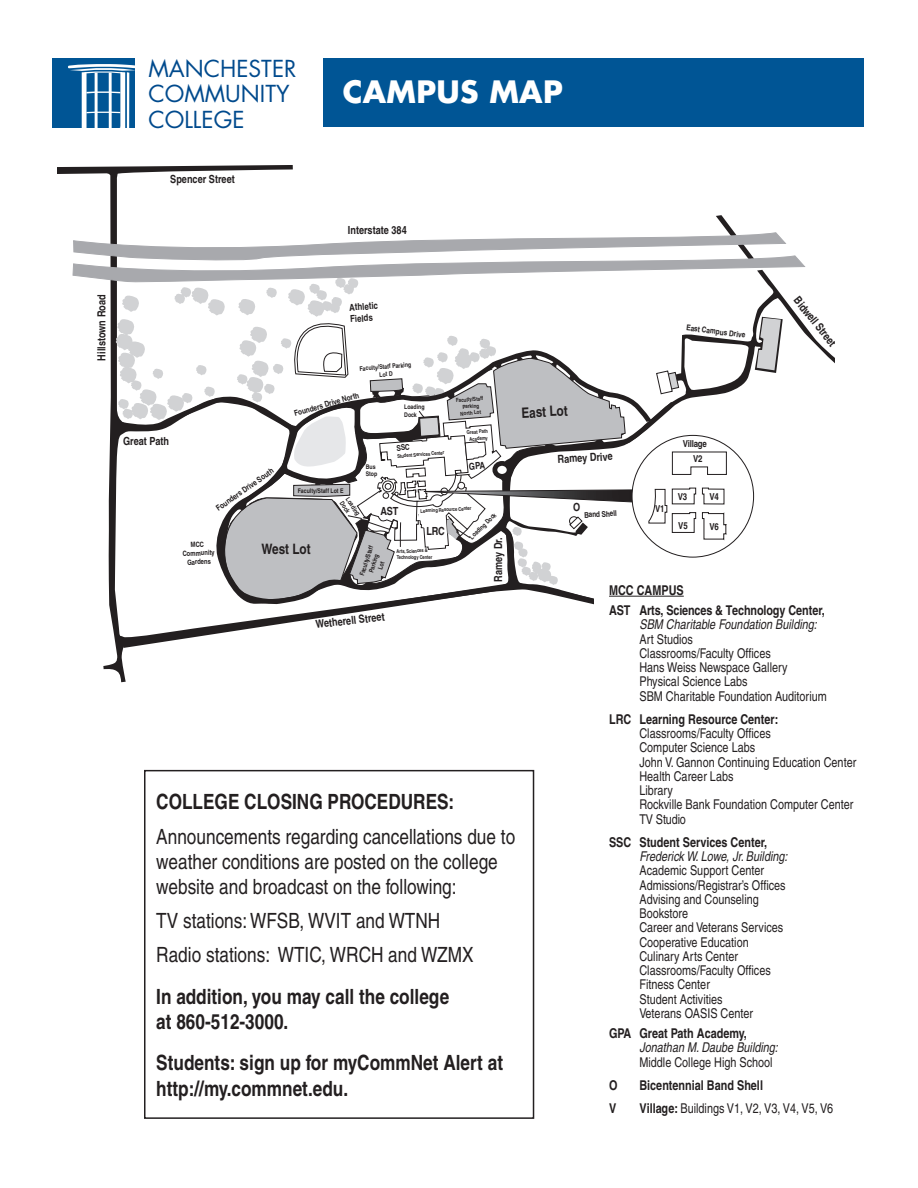
<style>
.page{position:relative;width:918px;height:1188px;background:#fff}
.page>*{position:absolute;margin:0;border:0;box-sizing:border-box;transform-origin:0 0}
.t1{font:700 30px "Futura";letter-spacing:.01em;color:#fff}
.t2{font:22.8px/25.7px "Futura";color:#004a8d}
.t3{font:condensed 21px/25.2px "Helvetica";color:#231f20}
.t4{font:700 condensed 21px/25.2px "Helvetica";color:#231f20}
.t5{font:700 condensed 14.4px "Helvetica";color:#231f20}
.t6{font:condensed 13.5px/14.2px "Helvetica";color:#231f20}
.t7{font:italic condensed 13.5px/14.2px "Helvetica";color:#231f20}
.t8{font:700 condensed 13.5px "Helvetica";color:#231f20}
.t9{font:700 condensed 11.25px "Helvetica";color:#231f20}
.t10{font:700 condensed 11.1px "Helvetica";color:#231f20}
.t11{font:700 condensed 9.6px/11.6px "Helvetica";letter-spacing:-.02em;color:#231f20}
.t12{font:700 condensed 7.95px "Helvetica";color:#231f20}
.t13{font:700 condensed 7.2px/8.9px "Helvetica";color:#231f20;text-align:center}
.t14{font:700 condensed 6.45px/7.6px "Helvetica";color:#231f20}
.t15{font:700 condensed 5.55px/6.8px "Helvetica";color:#231f20;text-align:center}
.t16{font:700 condensed 5.25px/6.3px "Helvetica";color:#231f20}
.s1{font-weight:700}
.s2{font-style:italic}
.s3{font-weight:700;font-style:normal}
.s4{font-style:normal}
</style>
<div class="page">
<div style="left:53px;top:58px;width:82px;height:70px;background:#005595"></div>
<svg style="left:68px;top:64px;width:67px;height:64px"></svg>
<hr style="left:127px;top:72px;width:2px;height:56px;background:#fff">
<div style="left:323px;top:58px;width:541px;height:70px;background:#005595"></div>
<div style="left:144px;top:770px;width:390px;height:349px;border:2px solid #231f20"></div>
<svg style="left:57px;top:165px;width:778px;height:517px"></svg>
<svg style="left:118px;top:600px;width:525px;height:51px"></svg>
<div style="left:619px;top:647px;width:74px;height:86px;background:#fff"></div>
<div style="left:643px;top:571px;width:98px;height:82px;background:#fff"></div>
<div style="left:345px;top:630px;width:178px;height:113px;background:#fff"></div>
<div style="left:594px;top:594px;width:54px;height:28px;background:#fff"></div>
<svg style="left:72px;top:215px;width:733px;height:385px"></svg>
<p class="t2" style="left:148px;top:56px;width:150px">MANCHESTER<br>COMMUNITY<br>COLLEGE</p>
<p class="t9" style="left:170px;top:172px;width:66px">Spencer Street</p>
<p class="t1" style="left:343px;top:72px;width:222px">CAMPUS MAP</p>
<p class="t9" style="left:348px;top:223px;width:60px">Interstate 384</p>
<p class="t10" style="left:95px;top:361px;width:68px;rotate:-90deg">Hillstown Road</p>
<p class="t11" style="left:349px;top:302px;width:30px;rotate:-4deg">Athletic<br>Fields</p>
<p class="t9" style="left:123px;top:434px;width:47px">Great Path</p>
<p class="t14" style="left:359px;top:365px;width:53px;text-align:center;rotate:-5deg">Faculty/Staff Parking<br>Lot D</p>
<p class="t12" style="left:293px;top:409px;width:69px;rotate:-16deg">Founders Drive North</p>
<p class="t14" style="left:404px;top:403px;width:22px">Loading<br>Dock</p>
<p class="t15" style="left:456px;top:397px;width:29px;rotate:-5deg">Faculty/Staff<br>Parking<br>North Lot</p>
<p class="t16" style="left:466px;top:429px;width:23px;line-height:6.8px;text-align:center;rotate:-5deg">Great Path<br>Academy</p>
<p class="t5" style="left:521px;top:404px;width:48px;rotate:-3deg">East Lot</p>
<p class="t16" style="left:397px;top:453px;width:49px;rotate:-4deg">Student Services Center</p>
<p class="t9" style="left:557px;top:452px;width:57px;rotate:-3deg">Ramey Drive</p>
<p class="t14" style="left:366px;top:463px;width:13px">Bus<br>Stop</p>
<p class="t12" style="left:214px;top:505px;width:70px;rotate:-35deg">Founders Drive South</p>
<p class="t14" style="left:298px;top:487px;width:47px">Faculty/Staff Lot E</p>
<p class="t14" style="left:351px;top:496px;width:22px;line-height:7.2px;rotate:57deg">Loading<br>Dock</p>
<p class="t16" style="left:420px;top:508px;width:53px;rotate:-3deg">Learning Resource Center</p>
<p class="t9" style="left:573px;top:501px;width:9px">O</p>
<p class="t9" style="left:426px;top:524px;width:20px">LRC</p>
<p class="t9" style="left:381px;top:505px;width:19px">AST</p>
<p class="t12" style="left:584px;top:510px;width:34px;rotate:-3deg">Band Shell</p>
<p class="t14" style="left:468px;top:535px;width:36px;rotate:-44deg">Loading Dock</p>
<p class="t10" style="left:492px;top:582px;width:46px;rotate:-90deg">Ramey Dr.</p>
<p class="t13" style="left:182px;top:540px;width:34px;rotate:-3deg">MCC<br>Community<br>Gardens</p>
<p class="t5" style="left:262px;top:540px;width:51px">West Lot</p>
<p class="t14" style="left:358px;top:574px;width:33px;text-align:center;rotate:-72deg">Faculty/Staff<br>Parking<br>Lot</p>
<p class="t16" style="left:396px;top:548px;width:37px;rotate:-1deg">Arts, Sciences &amp;<br>Technology Center</p>
<p class="t12" style="left:687px;top:323px;width:61px;rotate:7deg">East Campus Drive</p>
<p class="t11" style="left:655px;top:503px;width:11px">V1</p>
<p class="t11" style="left:683px;top:438px;width:26px">Village</p>
<p class="t11" style="left:693px;top:452px;width:11px">V2</p>
<p class="t11" style="left:678px;top:491px;width:11px">V3</p>
<p class="t11" style="left:678px;top:519px;width:11px">V5</p>
<p class="t11" style="left:709px;top:521px;width:11px">V6</p>
<p class="t11" style="left:709px;top:491px;width:11px">V4</p>
<p class="t10" style="left:801px;top:294px;width:62px;rotate:51deg">Bidwell Street</p>
<p class="t9" style="left:315px;top:618px;width:71px;rotate:-7deg">Wetherell Street</p>
<p class="t4" style="left:156px;top:789px;width:300px">COLLEGE CLOSING PROCEDURES:</p>
<p class="t3" style="left:156px;top:824px;width:360px">Announcements regarding cancellations due to weather conditions are posted on the college website and broadcast on the following:</p>
<p class="t3" style="left:156px;top:908px;width:286px">TV stations: WFSB, WVIT and WTNH</p>
<p class="t3" style="left:156px;top:942px;width:319px">Radio stations: WTIC, WRCH and WZMX</p>
<p class="t4" style="left:156px;top:983px;width:294px">In addition, you may call the college at 860-512-3000.</p>
<p class="t4" style="left:156px;top:1050px;width:348px">Students: sign up for myCommNet Alert at http://my.commnet.edu.</p>
<p class="t8" style="left:609px;top:582px;width:76px">MCC CAMPUS</p>
<p class="t6" style="left:639px;top:603px;width:189px;text-indent:-30px"><span class="s1">AST Arts, Sciences &amp; Technology Center,<br></span><span class="s2">SBM Charitable Foundation Building:<br></span>Art Studios<br>Classrooms/Faculty Offices<br>Hans Weiss Newspace Gallery<br>Physical Science Labs<br>SBM Charitable Foundation Auditorium</p>
<p class="t6" style="left:639px;top:712px;width:218px;text-indent:-30px"><span class="s1">LRC Learning Resource Center:<br></span>Classrooms/Faculty Offices<br>Computer Science Labs<br>John V. Gannon Continuing Education Center</p>
<p class="t6" style="left:639px;top:769px;width:96px">Health Career Labs</p>
<p class="t6" style="left:639px;top:783px;width:216px">Library<br>Rockville Bank Foundation Computer Center<br>TV Studio</p>
<p class="t6" style="left:639px;top:835px;width:150px;text-indent:-30px"><span class="s1">SSC Student Services Center,<br></span><span class="s2">Frederick W. Lowe, Jr. Building:<br></span>Academic Support Center<br>Admissions/Registrar’s Offices<br>Advising and Counseling<br>Bookstore</p>
<p class="t6" style="left:639px;top:920px;width:145px">Career and Veterans Services<br>Cooperative Education<br>Culinary Arts Center<br>Classrooms/Faculty Offices<br>Fitness Center<br>Student Activities<br>Veterans OASIS Center</p>
<p class="t7" style="left:639px;top:1026px;width:140px;text-indent:-30px"><span class="s3">GPA Great Path Academy,<br></span>Jonathan M. Daube Building:<br><span class="s4">Middle College High School</span></p>
<p class="t8" style="left:609px;top:1077px;width:10px">O</p>
<p class="t8" style="left:639px;top:1077px;width:125px">Bicentennial Band Shell</p>
<p class="t8" style="left:609px;top:1100px;width:9px">V</p>
<p class="t6" style="left:639px;top:1101px;width:195px"><span class="s1">Village:</span> Buildings V1, V2, V3, V4, V5, V6</p>
</div>
